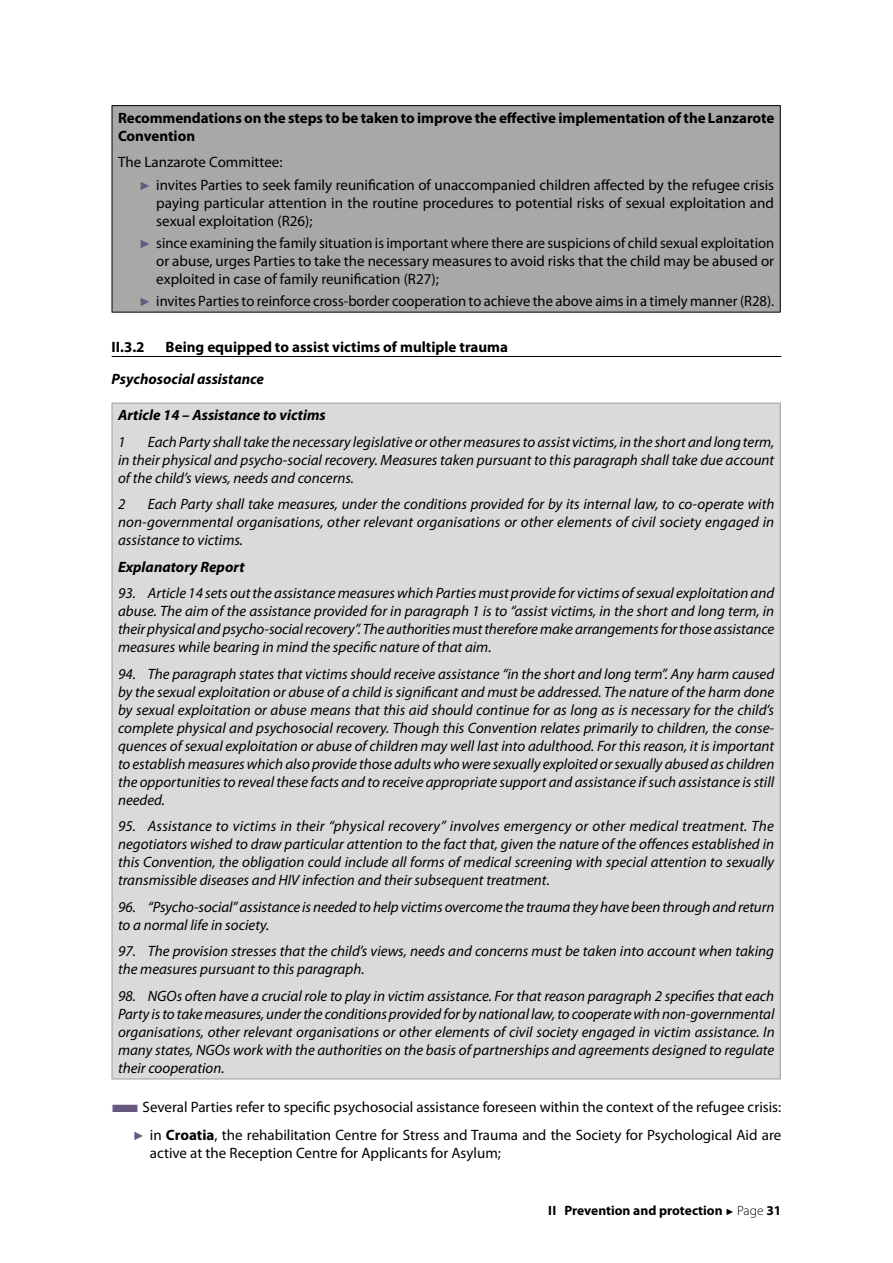
<style>
.page{position:relative;width:893px;height:1263px;background:#fff}
.page>*{position:absolute;margin:0;border:0;box-sizing:border-box;transform-origin:0 0}
.t1{font:italic 15px/18px "Myriad Pro";color:#000;text-align:justify}
.t2{font:15px/18px "Myriad Pro";color:#000}
.t3{font:700 15px/18px "Myriad Pro";letter-spacing:-.005em;color:#000}
.t4{font:italic 700 15px "Myriad Pro";color:#000}
.t5{font:700 13.5px "Myriad Pro";color:#000}
.s1{font-family:"Arial";font-size:12px;color:#685980}
.s2{color:#685980}
.s3{font-weight:700}
.s4{font-family:"Arial";font-weight:400;font-size:9px}
.s5{font-weight:300}
</style>
<div class="page">
<hr style="left:112px;top:356px;width:669px;height:1px;background:#000">
<div style="left:112px;top:106px;width:668px;height:206px;background:#a8a8a7"></div>
<hr style="left:112px;top:105px;width:669px;height:1px;background:#000">
<hr style="left:112px;top:106px;width:1px;height:206px;background:#000">
<hr style="left:780px;top:106px;width:1px;height:206px;background:#000">
<hr style="left:112px;top:312px;width:669px;height:1px;background:#000">
<div style="left:112px;top:403px;width:668px;height:676px;background:#dadada"></div>
<hr style="left:112px;top:403px;width:669px;height:1px;background:#9d9d9c">
<hr style="left:112px;top:403px;width:1px;height:675px;background:#9d9d9c">
<hr style="left:780px;top:403px;width:1px;height:675px;background:#9d9d9c">
<hr style="left:112px;top:1078px;width:669px;height:1px;background:#9d9d9c">
<p class="t3" style="left:118px;top:108px;width:658px">Recommendations on the steps to be taken to improve the effective implementation of the Lanzarote<br>Convention</p>
<p class="t2" style="left:139px;top:151px;width:636px;line-height:22.2px;text-indent:-21px">The Lanzarote Committee:<br><span class="s1">►</span> invites Parties to seek family reunification of unaccompanied children affected by the refugee crisis</p>
<p class="t2" style="left:156px;top:193px;width:619px">paying particular attention in the routine procedures to potential risks of sexual exploitation and sexual exploitation (R26);</p>
<p class="t2" style="left:156px;top:234px;width:619px;text-align:justify;text-indent:-17px"><span class="s1">►</span> since examining the family situation is important where there are suspicions of child sexual exploitation or abuse, urges Parties to take the necessary measures to avoid risks that the child may be abused or exploited in case of family reunification (R27);</p>
<p class="t2" style="left:139px;top:292px;width:636px"><span class="s1">►</span> invites Parties to reinforce cross-border cooperation to achieve the above aims in a timely manner (R28).</p>
<p class="t3" style="left:112px;top:337px;width:35px">II.3.2</p>
<p class="t3" style="left:166px;top:337px;width:344px">Being equipped to assist victims of multiple trauma</p>
<p class="t4" style="left:112px;top:369px;width:154px">Psychosocial assistance</p>
<p class="t4" style="left:118px;top:406px;width:209px">Article 14 – Assistance to victims</p>
<p class="t1" style="left:118px;top:433px;width:9px">1</p>
<p class="t1" style="left:118px;top:433px;width:658px;text-indent:30px">Each Party shall take the necessary legislative or other measures to assist victims, in the short and long term, in their physical and psycho-social recovery. Measures taken pursuant to this paragraph shall take due account of the child’s views, needs and concerns.</p>
<p class="t1" style="left:118px;top:495px;width:9px">2</p>
<p class="t1" style="left:118px;top:495px;width:658px;text-indent:30px">Each Party shall take measures, under the conditions provided for by its internal law, to co-operate with non-governmental organisations, other relevant organisations or other elements of civil society engaged in assistance to victims.</p>
<p class="t4" style="left:118px;top:557px;width:128px">Explanatory Report</p>
<p class="t1" style="left:118px;top:584px;width:658px">93. Article 14 sets out the assistance measures which Parties must provide for victims of sexual exploitation and abuse. The aim of the assistance provided for in paragraph 1 is to “assist victims, in the short and long term, in their physical and psycho-social recovery”. The authorities must therefore make arrangements for those assistance measures while bearing in mind the specific nature of that aim.</p>
<p class="t1" style="left:118px;top:665px;width:658px">94. The paragraph states that victims should receive assistance “in the short and long term”. Any harm caused by the sexual exploitation or abuse of a child is significant and must be addressed. The nature of the harm done by sexual exploitation or abuse means that this aid should continue for as long as is necessary for the child’s complete physical and psychosocial recovery. Though this Convention relates primarily to children, the conse&shy;quences of sexual exploitation or abuse of children may well last into adulthood. For this reason, it is important to establish measures which also provide those adults who were sexually exploited or sexually abused as children the opportunities to reveal these facts and to receive appropriate support and assistance if such assistance is still needed.</p>
<p class="t1" style="left:118px;top:817px;width:658px">95. Assistance to victims in their “physical recovery” involves emergency or other medical treatment. The negotiators wished to draw particular attention to the fact that, given the nature of the offences established in this Convention, the obligation could include all forms of medical screening with special attention to sexually transmissible diseases and HIV infection and their subsequent treatment.</p>
<p class="t1" style="left:118px;top:898px;width:658px">96. “Psycho-social” assistance is needed to help victims overcome the trauma they have been through and return to a normal life in society.</p>
<p class="t1" style="left:118px;top:942px;width:658px">97. The provision stresses that the child’s views, needs and concerns must be taken into account when taking the measures pursuant to this paragraph.</p>
<p class="t1" style="left:118px;top:987px;width:658px">98. NGOs often have a crucial role to play in victim assistance. For that reason paragraph 2 specifies that each Party is to take measures, under the conditions provided for by national law, to cooperate with non-governmental organisations, other relevant organisations or other elements of civil society engaged in victim assistance. In many states, NGOs work with the authorities on the basis of partnerships and agreements designed to regulate their cooperation.</p>
<p class="t2" style="left:112px;top:1092px;width:671px;line-height:28px;text-align:right"><span class="s2">■</span>Several Parties refer to specific psychosocial assistance foreseen within the context of the refugee crisis: <span class="s1">►</span> in <span class="s3">Croatia</span>, the rehabilitation Centre for Stress and Trauma and the Society for Psychological Aid are</p>
<p class="t2" style="left:150px;top:1143px;width:353px">active at the Reception Centre for Applicants for Asylum;</p>
<p class="t5" style="left:548px;top:1202px;width:235px">II Prevention and protection <span class="s4">►</span> <span class="s5">Page</span> 31</p>
</div>
